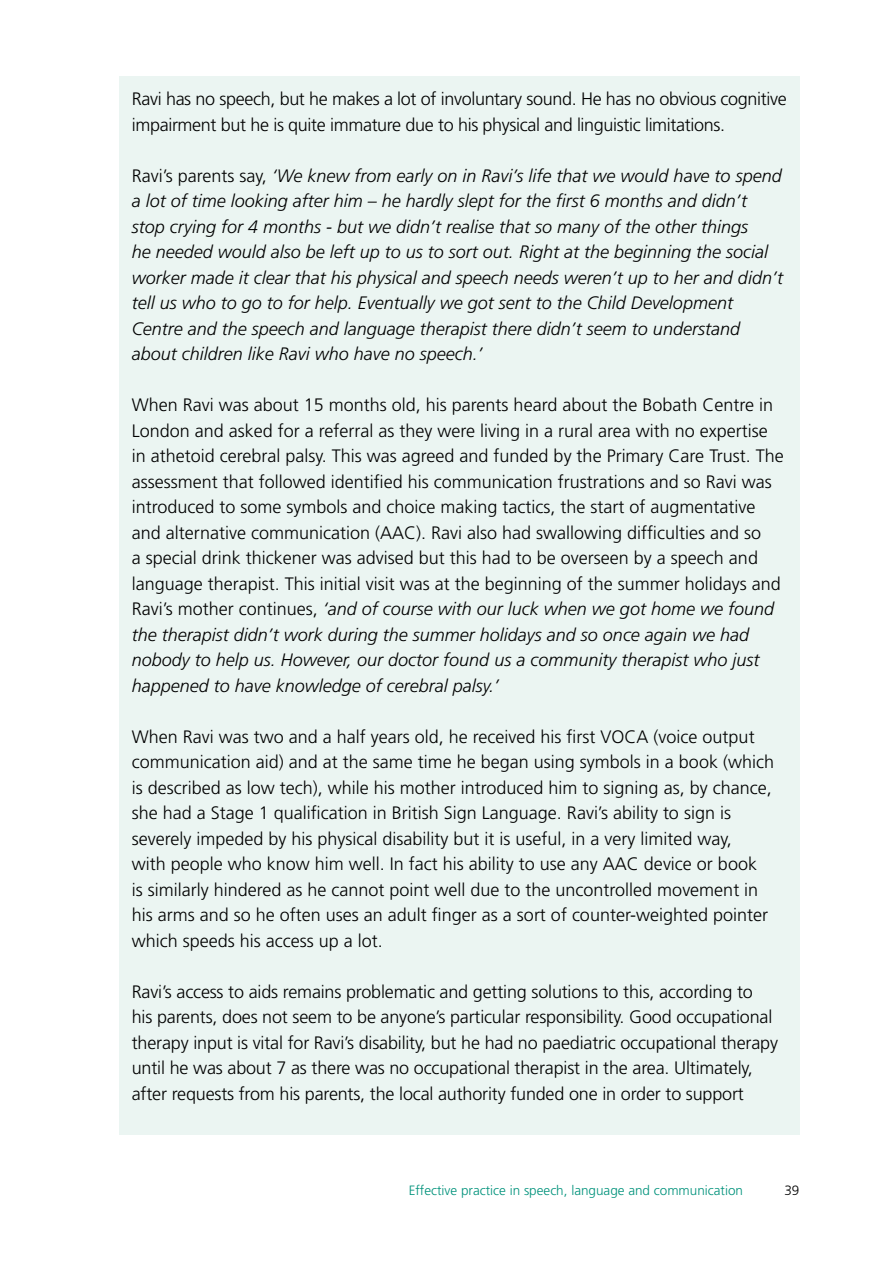
<style>
.page{position:relative;width:893px;height:1263px;background:#fff}
.page>*{position:absolute;margin:0;border:0;box-sizing:border-box;transform-origin:0 0}
.t1{font:300 18px/25.5px "Frutiger";color:#000}
.t2{font:italic 300 18px/25.5px "Frutiger";color:#000}
.t3{font:300 18px/25.5px "Frutiger";letter-spacing:-.02em;color:#000}
.t4{font:300 13.5px "Frutiger";color:#00927b}
.t5{font:300 13.5px "Frutiger";color:#000}
.s1{font-style:normal}
.s2{font-style:italic}
</style>
<div class="page">
<div style="left:119px;top:77px;width:680px;height:1058px;background:#ebf5f2"></div>
<p class="t3" style="left:132px;top:86px;width:656px">Ravi has no speech, but he makes a lot of involuntary sound. He has no obvious cognitive impairment but he is quite immature due to his physical and linguistic limitations.</p>
<p class="t2" style="left:132px;top:163px;width:653px"><span class="s1">Ravi’s parents say,</span> ‘We knew from early on in Ravi’s life that we would have to spend a lot of time looking after him – he hardly slept for the first 6 months and didn’t stop crying for 4 months - but we didn’t realise that so many of the other things<br>he needed would also be left up to us to sort out. Right at the beginning the social worker made it clear that his physical and speech needs weren’t up to her and didn’t tell us who to go to for help. Eventually we got sent to the Child Development Centre and the speech and language therapist there didn’t seem to understand about children like Ravi who have no speech.’</p>
<p class="t1" style="left:132px;top:392px;width:653px">When Ravi was about 15 months old, his parents heard about the Bobath Centre in London and asked for a referral as they were living in a rural area with no expertise in athetoid cerebral palsy. This was agreed and funded by the Primary Care Trust. The assessment that followed identified his communication frustrations and so Ravi was introduced to some symbols and choice making tactics, the start of augmentative and alternative communication (AAC). Ravi also had swallowing difficulties and so<br>a special drink thickener was advised but this had to be overseen by a speech and language therapist. This initial visit was at the beginning of the summer holidays and Ravi’s mother continues, <span class="s2">‘and of course with our luck when we got home we found the therapist didn’t work during the summer holidays and so once again we had nobody to help us. However, our doctor found us a community therapist who just happened to have knowledge of cerebral palsy.’</span></p>
<p class="t1" style="left:132px;top:724px;width:644px">When Ravi was two and a half years old, he received his first VOCA (voice output communication aid) and at the same time he began using symbols in a book (which is described as low tech), while his mother introduced him to signing as, by chance, she had a Stage 1 qualification in British Sign Language. Ravi’s ability to sign is severely impeded by his physical disability but it is useful, in a very limited way,<br>with people who know him well. In fact his ability to use any AAC device or book<br>is similarly hindered as he cannot point well due to the uncontrolled movement in his arms and so he often uses an adult finger as a sort of counter-weighted pointer which speeds his access up a lot.</p>
<p class="t1" style="left:132px;top:979px;width:648px">Ravi’s access to aids remains problematic and getting solutions to this, according to<br>his parents, does not seem to be anyone’s particular responsibility. Good occupational therapy input is vital for Ravi’s disability, but he had no paediatric occupational therapy until he was about 7 as there was no occupational therapist in the area. Ultimately, after requests from his parents, the local authority funded one in order to support</p>
<p class="t4" style="left:409px;top:1182px;width:336px">Effective practice in speech, language and communication</p>
<p class="t5" style="left:784px;top:1182px;width:17px">39</p>
</div>
